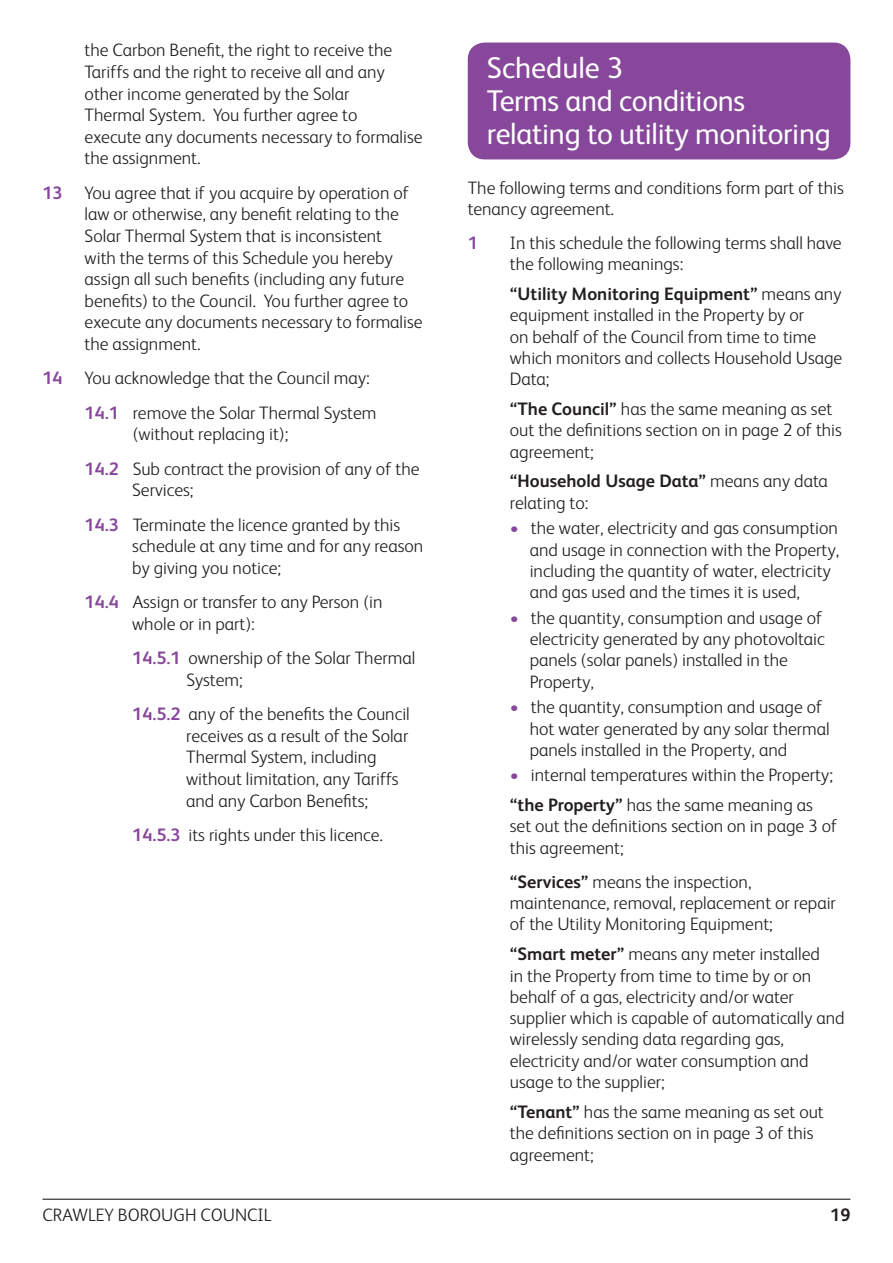
<style>
.page{position:relative;width:893px;height:1263px;background:#fff}
.page>*{position:absolute;margin:0;border:0;box-sizing:border-box;transform-origin:0 0}
.t1{font:30px/33px "FS Albert";letter-spacing:-.01em;color:#fff}
.t2{font:300 18px/21.3px "FS Albert";color:#231f20}
.t3{font:700 18px "FS Albert";color:#231f20}
.t4{font:700 18px "FS Albert";color:#87489c}
.s1{font-weight:700;color:#87489c}
.s2{font-weight:700}
.s3{color:#87489c}
</style>
<div class="page">
<div style="left:468px;top:43px;width:382px;height:116px;background:#87489c;border-radius:17px"></div>
<hr style="left:43px;top:1198px;width:807px;height:2px;background:#231f20">
<p class="t2" style="left:85px;top:39px;width:340px">the Carbon Benefit, the right to receive the Tariffs and the right to receive all and any other income generated by the Solar<br>Thermal System. You further agree to<br>execute any documents necessary to formalise the assignment.</p>
<p class="t2" style="left:85px;top:181px;width:340px;text-indent:-42px"><span class="s1">13</span> You agree that if you acquire by operation of law or otherwise, any benefit relating to the Solar Thermal System that is inconsistent<br>with the terms of this Schedule you hereby assign all such benefits (including any future benefits) to the Council. You further agree to execute any documents necessary to formalise the assignment.</p>
<p class="t2" style="left:85px;top:360px;width:293px;line-height:34.3px;text-indent:-42px"><span class="s1">14</span> You acknowledge that the Council may:<br><span class="s1">14.1</span> remove the Solar Thermal System</p>
<p class="t2" style="left:85px;top:416px;width:336px;line-height:34.3px;text-indent:48px">(without replacing it);<br><span class="s1">14.2</span> Sub contract the provision of any of the</p>
<p class="t2" style="left:85px;top:472px;width:317px;line-height:34.3px;text-indent:48px">Services;<br><span class="s1">14.3</span> Terminate the licence granted by this</p>
<p class="t2" style="left:132px;top:534px;width:293px">schedule at any time and for any reason by giving you notice;</p>
<p class="t2" style="left:132px;top:590px;width:252px;text-indent:-48px"><span class="s1">14.4</span> Assign or transfer to any Person (in whole or in part):</p>
<p class="t2" style="left:187px;top:646px;width:230px;text-indent:-54px"><span class="s1">14.5.1</span> ownership of the Solar Thermal<br>System;</p>
<p class="t2" style="left:186px;top:702px;width:225px;text-indent:-54px"><span class="s1">14.5.2</span> any of the benefits the Council receives as a result of the Solar<br>Thermal System, including without limitation, any Tariffs and any Carbon Benefits;</p>
<p class="t2" style="left:132px;top:823px;width:252px"><span class="s1">14.5.3</span> its rights under this licence.</p>
<h1 class="t1" style="left:487px;top:50px;width:345px">Schedule 3<br>Terms and conditions relating to utility monitoring</h1>
<p class="t2" style="left:468px;top:176px;width:378px">The following terms and conditions form part of this tenancy agreement.</p>
<p class="t4" style="left:468px;top:230px;width:12px">1</p>
<p class="t2" style="left:510px;top:231px;width:333px">In this schedule the following terms shall have the following meanings:</p>
<p class="t2" style="left:510px;top:282px;width:334px"><span class="s2">“Utility Monitoring Equipment”</span> means any equipment installed in the Property by or<br>on behalf of the Council from time to time which monitors and collects Household Usage Data;</p>
<p class="t2" style="left:510px;top:397px;width:334px"><span class="s2">“The Council”</span> has the same meaning as set out the definitions section on in page 2 of this agreement;</p>
<p class="t2" style="left:510px;top:470px;width:320px"><span class="s2">“Household Usage Data”</span> means any data relating to:</p>
<p class="t2" style="left:530px;top:517px;width:311px;text-indent:-20px"><span class="s3">•</span> the water, electricity and gas consumption and usage in connection with the Property, including the quantity of water, electricity and gas used and the times it is used,</p>
<p class="t2" style="left:530px;top:606px;width:296px;text-indent:-20px"><span class="s3">•</span> the quantity, consumption and usage of electricity generated by any photovoltaic panels (solar panels) installed in the Property,</p>
<p class="t2" style="left:530px;top:695px;width:302px;text-indent:-20px"><span class="s3">•</span> the quantity, consumption and usage of hot water generated by any solar thermal panels installed in the Property, and</p>
<p class="t2" style="left:510px;top:759px;width:325px;line-height:29.8px"><span class="s3">•</span> internal temperatures within the Property; <span class="s2">“the Property”</span> has the same meaning as</p>
<p class="t2" style="left:510px;top:815px;width:329px">set out the definitions section on in page 3 of this agreement;</p>
<p class="t2" style="left:510px;top:870px;width:328px"><span class="s2">“Services”</span> means the inspection, maintenance, removal, replacement or repair of the Utility Monitoring Equipment;</p>
<p class="t2" style="left:510px;top:942px;width:336px"><span class="s2">“Smart meter”</span> means any meter installed<br>in the Property from time to time by or on behalf of a gas, electricity and/or water supplier which is capable of automatically and wirelessly sending data regarding gas, electricity and/or water consumption and usage to the supplier;</p>
<p class="t2" style="left:510px;top:1100px;width:315px"><span class="s2">“Tenant”</span> has the same meaning as set out the definitions section on in page 3 of this agreement;</p>
<p class="t2" style="left:43px;top:1203px;width:231px">CRAWLEY BOROUGH COUNCIL</p>
<p class="t3" style="left:830px;top:1202px;width:22px">19</p>
</div>
